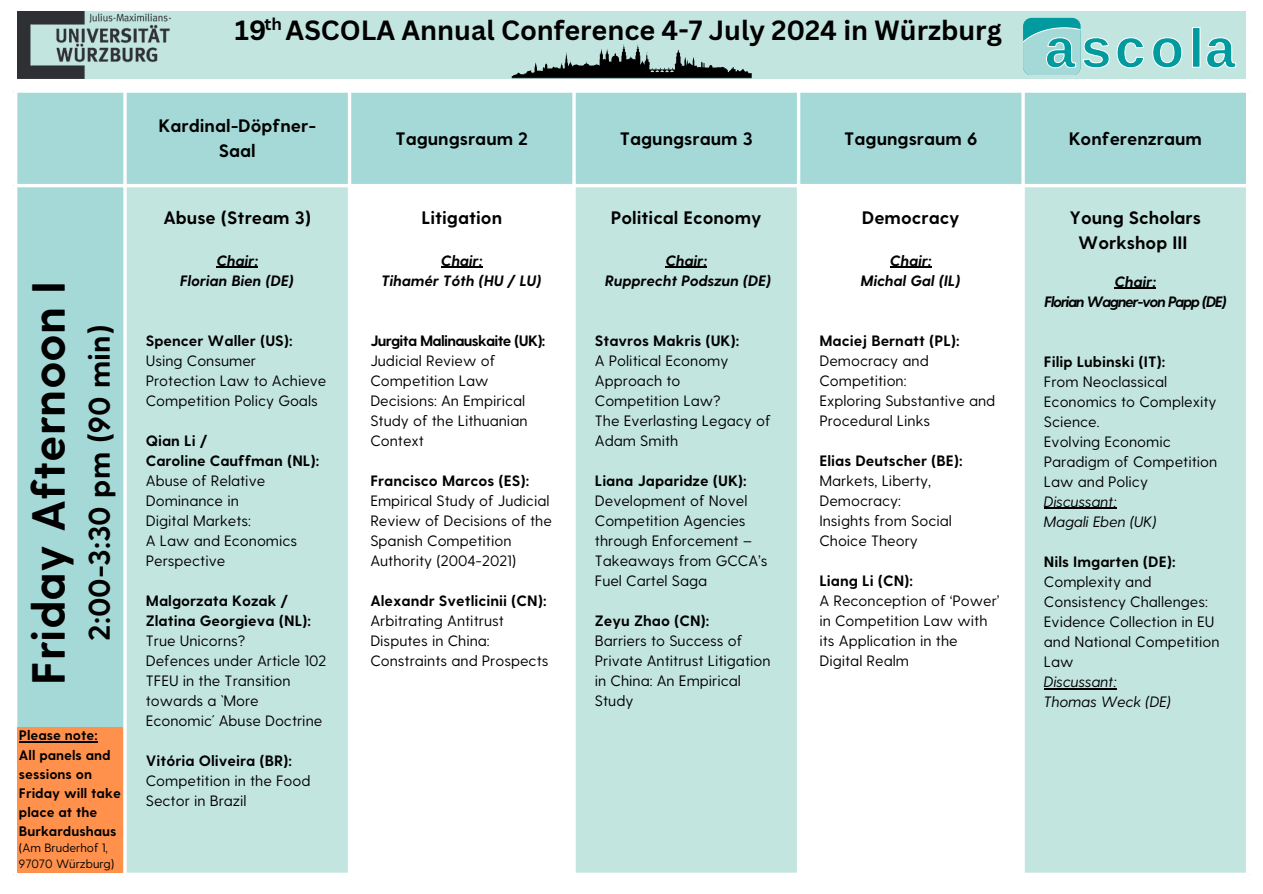
<style>
.page{position:relative;width:1263px;height:894px;background:#fff}
.page>*{position:absolute;margin:0;border:0;box-sizing:border-box;transform-origin:0 0}
.t1{font:700 54.75px "Liberation Sans";letter-spacing:.09em;color:#009a9f}
.t2{font:700 46.35px "Greycliff CF";color:#000}
.t3{font:700 29.85px "Greycliff CF";color:#000}
.t4{font:700 27px "Canva Sans";color:#000}
.t5{font:700 18px/25px "Greycliff CF";color:#000;text-align:center}
.t6{font:700 16.65px "Canva Sans";color:#000}
.t7{font:15px/20px "Greycliff CF";color:#000}
.t8{font:700 15px/20px "Greycliff CF";color:#000}
.t9{font:italic 700 15px "Greycliff CF";color:#000}
.t10{font:italic 15px "Greycliff CF";color:#000}
.t11{font:700 15px "Greycliff CF";letter-spacing:-.045em;color:#000}
.t12{font:italic 700 15px "Greycliff CF";letter-spacing:-.075em;color:#000}
.t13{font:700 13.8px/19px "Greycliff CF";color:#000}
.t14{font:12px/16px "Greycliff CF";color:#000}
.s1{font-weight:700}
</style>
<div class="page">
<div style="left:17px;top:93px;width:1229px;height:633px;background:#a4d9d7"></div>
<div style="left:127px;top:187px;width:1119px;height:685px;background:#c3e5e0"></div>
<svg style="left:351px;top:187px;width:670px;height:685px"></svg>
<hr style="left:217px;top:266px;width:41px;height:1px;background:#000">
<hr style="left:441px;top:266px;width:41px;height:1px;background:#000">
<hr style="left:666px;top:266px;width:41px;height:1px;background:#000">
<hr style="left:890px;top:266px;width:41px;height:1px;background:#000">
<hr style="left:1115px;top:287px;width:41px;height:1px;background:#000">
<hr style="left:1044px;top:507px;width:72px;height:1px;background:#000">
<hr style="left:1044px;top:687px;width:72px;height:1px;background:#000">
<svg style="left:123px;top:93px;width:4px;height:779px"></svg>
<hr style="left:348px;top:93px;width:3px;height:779px;background:#fff">
<svg style="left:572px;top:93px;width:4px;height:779px"></svg>
<hr style="left:797px;top:93px;width:3px;height:779px;background:#fff">
<hr style="left:1021px;top:93px;width:4px;height:779px;background:#fff">
<svg style="left:17px;top:92px;width:1229px;height:1px"></svg>
<hr style="left:14px;top:184px;width:1235px;height:3px;background:#fff">
<div style="left:17px;top:11px;width:1229px;height:67px;background:#c3e5e0"></div>
<img style="left:17px;top:11px;width:153px;height:68px">
<svg style="left:512px;top:44px;width:240px;height:35px"></svg>
<svg style="left:1023px;top:18px;width:86px;height:56px"></svg>
<svg style="left:1117px;top:38px;width:27px;height:30px"></svg>
<svg style="left:1152px;top:38px;width:30px;height:30px"></svg>
<div style="left:1192px;top:27px;width:8px;height:40px;border:1px solid #fff"></div>
<svg style="left:1206px;top:38px;width:30px;height:30px"></svg>
<div style="left:17px;top:726px;width:106px;height:146px;background:#ff914d"></div>
<hr style="left:19px;top:741px;width:79px;height:1px;background:#000">
<p class="t2" style="left:18px;top:684px;width:405px;rotate:-90deg">Friday Afternoon I</p>
<p class="t3" style="left:80px;top:640px;width:317px;rotate:-90deg">2:00-3:30 pm (90 min)</p>
<p class="t13" style="left:19px;top:725px;width:80px">Please note:</p>
<h1 class="t13" style="left:19px;top:744px;width:103px">All panels and sessions on<br>Friday will take place at the<br>Burkardushaus</h1>
<p class="t14" style="left:19px;top:838px;width:97px">(Am Bruderhof 1,<br>97070 Würzburg)</p>
<p class="t6" style="left:265px;top:12px;width:19px">th</p>
<p class="t4" style="left:235px;top:11px;width:768px">19 ASCOLA Annual Conference 4-7 July 2024 in Würzburg</p>
<h1 class="t1" style="left:1045px;top:18px;width:192px">ascola</h1>
<p class="t5" style="left:159px;top:112px;width:159px">Kardinal-Döpfner-<br>Saal</p>
<p class="t5" style="left:163px;top:204px;width:149px">Abuse (Stream 3)</p>
<p class="t9" style="left:217px;top:250px;width:43px">Chair:</p>
<p class="t9" style="left:180px;top:270px;width:115px">Florian Bien (DE)</p>
<p class="t8" style="left:146px;top:329px;width:148px">Spencer Waller (US):</p>
<p class="t7" style="left:146px;top:349px;width:182px">Using Consumer<br>Protection Law to Achieve<br>Competition Policy Goals</p>
<p class="t8" style="left:146px;top:429px;width:63px">Qian Li /</p>
<p class="t8" style="left:146px;top:449px;width:175px">Caroline Cauffman (NL):</p>
<p class="t7" style="left:146px;top:469px;width:121px">Abuse of Relative<br>Dominance in</p>
<p class="t7" style="left:146px;top:509px;width:107px">Digital Markets:</p>
<p class="t7" style="left:146px;top:529px;width:153px">A Law and Economics<br>Perspective</p>
<p class="t8" style="left:146px;top:589px;width:167px">Malgorzata Kozak /<br>Zlatina Georgieva (NL):</p>
<p class="t7" style="left:146px;top:629px;width:101px">True Unicorns?</p>
<p class="t7" style="left:146px;top:649px;width:182px">Defences under Article 102<br>TFEU in the Transition towards a `More<br>Economic´ Abuse Doctrine</p>
<p class="t7" style="left:146px;top:749px;width:166px"><span class="s1">Vitória Oliveira (BR):<br></span>Competition in the Food<br>Sector in Brazil</p>
<p class="t5" style="left:395px;top:125px;width:134px">Tagungsraum 2</p>
<h1 class="t5" style="left:620px;top:125px;width:134px">Tagungsraum 3</h1>
<h2 class="t5" style="left:844px;top:125px;width:135px">Tagungsraum 6</h2>
<p class="t5" style="left:1069px;top:125px;width:135px">Konferenzraum</p>
<p class="t5" style="left:421px;top:204px;width:82px">Litigation</p>
<p class="t9" style="left:441px;top:250px;width:43px">Chair:</p>
<p class="t9" style="left:382px;top:270px;width:162px">Tihamér Tóth (HU / LU)</p>
<p class="t11" style="left:370px;top:330px;width:177px">Jurgita Malinauskaite (UK):</p>
<p class="t7" style="left:370px;top:349px;width:159px">Judicial Review of<br>Competition Law<br>Decisions: An Empirical<br>Study of the Lithuanian<br>Context</p>
<p class="t7" style="left:370px;top:469px;width:183px"><span class="s1">Francisco Marcos (ES):<br></span>Empirical Study of Judicial<br>Review of Decisions of the<br>Spanish Competition<br>Authority (2004-2021)</p>
<p class="t8" style="left:370px;top:589px;width:178px">Alexandr Svetlicinii (CN):</p>
<p class="t7" style="left:370px;top:609px;width:180px">Arbitrating Antitrust<br>Disputes in China:<br>Constraints and Prospects</p>
<p class="t5" style="left:611px;top:204px;width:152px">Political Economy</p>
<p class="t9" style="left:666px;top:250px;width:43px">Chair:</p>
<p class="t9" style="left:605px;top:270px;width:168px">Rupprecht Podszun (DE)</p>
<p class="t8" style="left:595px;top:329px;width:146px">Stavros Makris (UK):</p>
<p class="t7" style="left:595px;top:349px;width:135px">A Political Economy<br>Approach to</p>
<p class="t7" style="left:595px;top:389px;width:127px">Competition Law?</p>
<p class="t7" style="left:595px;top:409px;width:177px">The Everlasting Legacy of<br>Adam Smith</p>
<p class="t8" style="left:595px;top:469px;width:153px">Liana Japaridze (UK):</p>
<p class="t7" style="left:595px;top:489px;width:174px">Development of Novel<br>Competition Agencies through Enforcement –<br>Takeaways from GCCA’s<br>Fuel Cartel Saga</p>
<p class="t8" style="left:595px;top:609px;width:116px">Zeyu Zhao (CN):</p>
<p class="t7" style="left:595px;top:629px;width:177px">Barriers to Success of<br>Private Antitrust Litigation in China: An Empirical<br>Study</p>
<p class="t5" style="left:862px;top:204px;width:99px">Democracy</p>
<p class="t9" style="left:890px;top:250px;width:43px">Chair:</p>
<p class="t9" style="left:861px;top:270px;width:101px">Michal Gal (IL)</p>
<p class="t7" style="left:819px;top:329px;width:142px"><span class="s1">Maciej Bernatt (PL):<br></span>Democracy and<br>Competition:</p>
<p class="t7" style="left:819px;top:389px;width:177px">Exploring Substantive and<br>Procedural Links</p>
<p class="t8" style="left:819px;top:449px;width:145px">Elias Deutscher (BE):</p>
<p class="t7" style="left:819px;top:469px;width:113px">Markets, Liberty,<br>Democracy:</p>
<p class="t7" style="left:819px;top:509px;width:134px">Insights from Social</p>
<p class="t7" style="left:819px;top:529px;width:100px">Choice Theory</p>
<p class="t8" style="left:819px;top:569px;width:95px">Liang Li (CN):</p>
<p class="t7" style="left:819px;top:589px;width:182px">A Reconception of ‘Power’ in Competition Law with its Application in the<br>Digital Realm</p>
<p class="t5" style="left:1069px;top:204px;width:133px">Young Scholars<br>Workshop III</p>
<p class="t9" style="left:1115px;top:271px;width:43px">Chair:</p>
<p class="t12" style="left:1045px;top:291px;width:184px">Florian Wagner-von Papp (DE)</p>
<p class="t8" style="left:1044px;top:350px;width:123px">Filip Lubinski (IT):</p>
<p class="t7" style="left:1044px;top:370px;width:174px">From Neoclassical<br>Economics to Complexity<br>Science.</p>
<p class="t7" style="left:1044px;top:430px;width:175px">Evolving Economic<br>Paradigm of Competition<br>Law and Policy</p>
<p class="t10" style="left:1044px;top:491px;width:74px">Discussant:</p>
<p class="t10" style="left:1044px;top:511px;width:114px">Magali Eben (UK)</p>
<p class="t7" style="left:1044px;top:550px;width:177px"><span class="s1">Nils Imgarten (DE):<br></span>Complexity and<br>Consistency Challenges:<br>Evidence Collection in EU and National Competition<br>Law</p>
<p class="t10" style="left:1044px;top:671px;width:74px">Discussant:</p>
<p class="t10" style="left:1044px;top:691px;width:129px">Thomas Weck (DE)</p>
</div>
